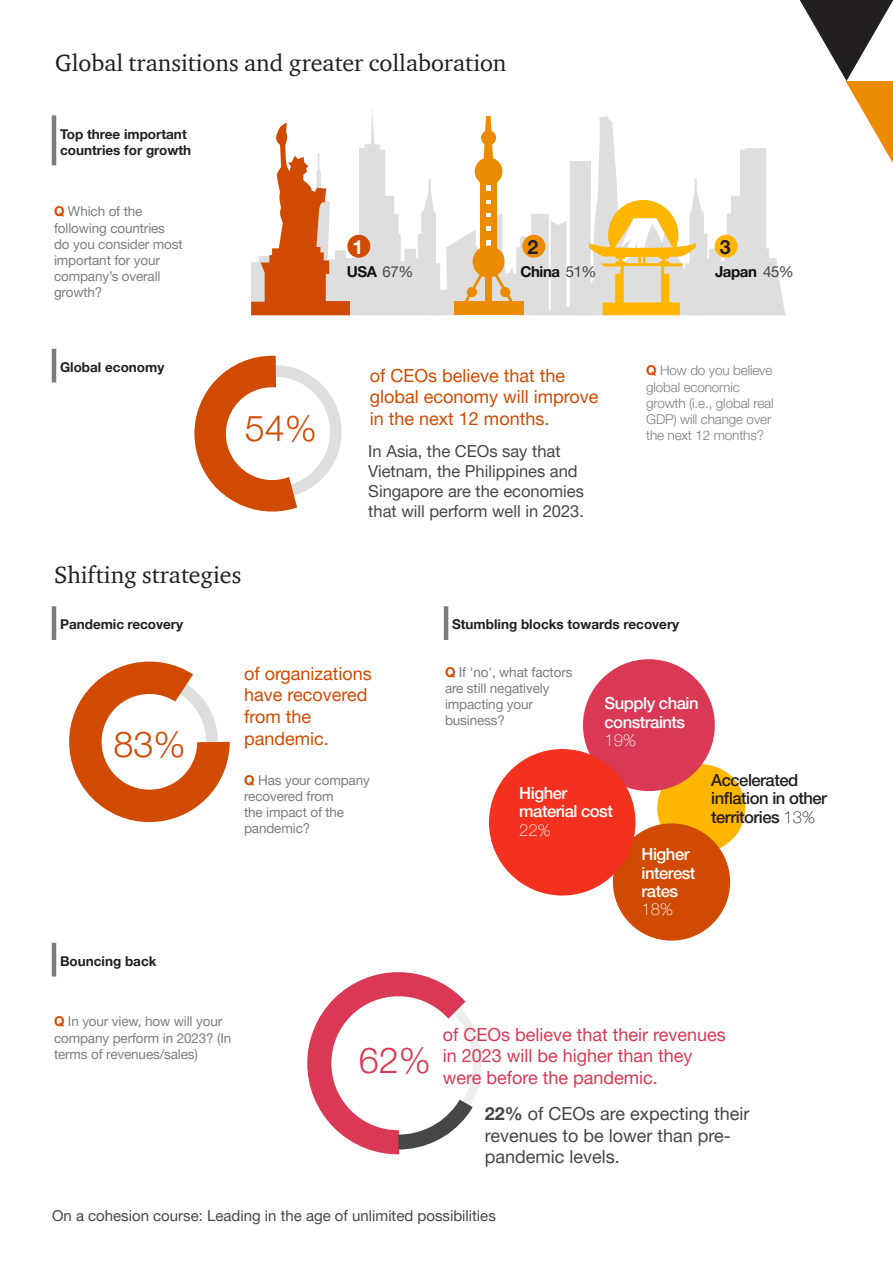
<style>
.page{position:relative;width:893px;height:1263px;background:#fff}
.page>*{position:absolute;margin:0;border:0;box-sizing:border-box;transform-origin:0 0}
.t1{font:300 36px "Helvetica Neue LT Pro";color:#d04a02}
.t2{font:300 36px "Helvetica Neue LT Pro";color:#d93954}
.t3{font:24px "ITC Charter Com";color:#231f20}
.t4{font:700 19.5px "Helvetica Neue LT Pro";color:#231f20}
.t5{font:700 19.5px "Helvetica Neue LT Pro";color:#fff}
.t6{font:18px/21.6px "Helvetica Neue LT Pro";color:#d04a02}
.t7{font:18px/21.6px "Helvetica Neue LT Pro";color:#d93954}
.t8{font:18px/21.6px "Helvetica Neue LT Pro";color:#464646}
.t9{font:500 16.65px/18.3px "Helvetica Neue LT Pro";letter-spacing:-.03em;color:#fff}
.t10{font:500 16.65px/18.3px "Helvetica Neue LT Pro";letter-spacing:-.03em;color:#231f20}
.t11{font:100 16.65px "Helvetica Neue LT Pro";color:#fff}
.t12{font:16.5px/19.8px "Helvetica Neue LT Pro";color:#464646}
.t13{font:15px "Helvetica Neue LT Pro";color:#464646}
.t14{font:700 15px "Helvetica Neue LT Pro";letter-spacing:-.03em;color:#111}
.t15{font:13.5px/16.2px "Helvetica Neue LT Pro";letter-spacing:-.01em;color:#7d7d7d}
.t16{font:700 13.5px/16.2px "Helvetica Neue LT Pro";color:#231f20}
.t17{font:300 13.5px/16.2px "Helvetica Neue LT Pro";letter-spacing:-.01em;color:#7d7d7d}
.s1{font-weight:700;color:#d04a02}
.s2{font-weight:400;color:#464646}
.s3{font-weight:100}
.s4{font-weight:700}
</style>
<div class="page">
<svg style="left:251px;top:110px;width:535px;height:205px"></svg>
<div style="left:347px;top:235px;width:23px;height:23px;background:#d04a02;border-radius:50%"></div>
<div style="left:522px;top:235px;width:23px;height:23px;background:#eb8c00;border-radius:50%"></div>
<div style="left:715px;top:235px;width:22px;height:23px;background:#ffb600;border-radius:50%"></div>
<hr style="left:52px;top:115px;width:4px;height:50px;background:#7d7d7d">
<hr style="left:52px;top:943px;width:4px;height:33px;background:#7d7d7d">
<svg style="left:194px;top:356px;width:148px;height:156px"></svg>
<svg style="left:69px;top:661px;width:161px;height:162px"></svg>
<div style="left:657px;top:764px;width:88px;height:88px;background:#ffb600;border-radius:50%"></div>
<div style="left:613px;top:823px;width:117px;height:118px;background:#d04a02;border-radius:50%"></div>
<div style="left:583px;top:659px;width:132px;height:132px;background:#d93954;border-radius:50%"></div>
<div style="left:489px;top:749px;width:146px;height:146px;background:#f4301e;border-radius:50%"></div>
<hr style="left:52px;top:349px;width:4px;height:33px;background:#7d7d7d">
<hr style="left:52px;top:606px;width:4px;height:34px;background:#7d7d7d">
<hr style="left:444px;top:606px;width:4px;height:34px;background:#7d7d7d">
<svg style="left:307px;top:972px;width:175px;height:183px"></svg>
<svg style="left:800px;top:0;width:93px;height:163px"></svg>
<h2 class="t3" style="left:55px;top:48px;width:453px">Global transitions and greater collaboration</h2>
<p class="t16" style="left:60px;top:125px;width:133px">Top three important countries for growth</p>
<p class="t15" style="left:54px;top:203px;width:130px"><span class="s1">Q</span> Which of the following countries do you consider most important for your company’s overall growth?</p>
<p class="t16" style="left:60px;top:359px;width:106px">Global economy</p>
<h1 class="t1" style="left:245px;top:406px;width:74px">54%</h1>
<h2 class="t3" style="left:54px;top:560px;width:189px">Shifting strategies</h2>
<h3 class="t5" style="left:353px;top:235px;width:12px">1</h3>
<p class="t14" style="left:347px;top:263px;width:68px">USA <span class="s2">67%</span></p>
<h3 class="t4" style="left:527px;top:235px;width:12px">2</h3>
<p class="t14" style="left:520px;top:263px;width:78px">China <span class="s2">51%</span></p>
<h3 class="t6" style="left:370px;top:364px;width:230px">of CEOs believe that the global economy will improve in the next 12 months.</h3>
<p class="t12" style="left:368px;top:441px;width:217px">In Asia, the CEOs say that<br>Vietnam, the Philippines and<br>Singapore are the economies that will perform well in 2023.</p>
<h3 class="t4" style="left:720px;top:235px;width:12px">3</h3>
<p class="t14" style="left:715px;top:263px;width:80px">Japan <span class="s2">45%</span></p>
<p class="t17" style="left:646px;top:362px;width:129px"><span class="s1">Q</span> How do you believe global economic growth (i.e., global real<br>GDP) will change over the next 12 months?</p>
<p class="t16" style="left:60px;top:616px;width:125px">Pandemic recovery</p>
<p class="t16" style="left:452px;top:616px;width:229px">Stumbling blocks towards recovery</p>
<h1 class="t1" style="left:113px;top:722px;width:74px">83%</h1>
<p class="t16" style="left:60px;top:953px;width:98px">Bouncing back</p>
<h3 class="t6" style="left:244px;top:662px;width:129px">of organizations have recovered from the pandemic.</h3>
<p class="t15" style="left:244px;top:771px;width:127px"><span class="s1">Q</span> Has your company recovered from<br>the impact of the pandemic?</p>
<p class="t15" style="left:445px;top:663px;width:129px"><span class="s1">Q</span> If 'no', what factors are still negatively impacting your business?</p>
<p class="t9" style="left:604px;top:694px;width:96px">Supply chain constraints</p>
<p class="t11" style="left:604px;top:730px;width:33px">19%</p>
<p class="t9" style="left:519px;top:784px;width:95px">Higher material cost</p>
<p class="t11" style="left:519px;top:820px;width:33px">22%</p>
<p class="t9" style="left:642px;top:845px;width:55px">Higher interest rates</p>
<p class="t11" style="left:642px;top:899px;width:33px">18%</p>
<p class="t10" style="left:711px;top:771px;width:117px">Accelerated inflation in other territories <span class="s3">13%</span></p>
<p class="t15" style="left:54px;top:1013px;width:179px"><span class="s1">Q</span> In your view, how will your company perform in 2023? (In terms of revenues/sales)</p>
<h1 class="t2" style="left:359px;top:1038px;width:74px">62%</h1>
<h3 class="t7" style="left:443px;top:1023px;width:284px">of CEOs believe that their revenues in 2023 will be higher than they were before the pandemic.</h3>
<h3 class="t8" style="left:485px;top:1102px;width:266px"><span class="s4">22%</span> of CEOs are expecting their revenues to be lower than pre&shy;pandemic levels.</h3>
<p class="t13" style="left:52px;top:1206px;width:445px">On a cohesion course: Leading in the age of unlimited possibilities</p>
</div>
